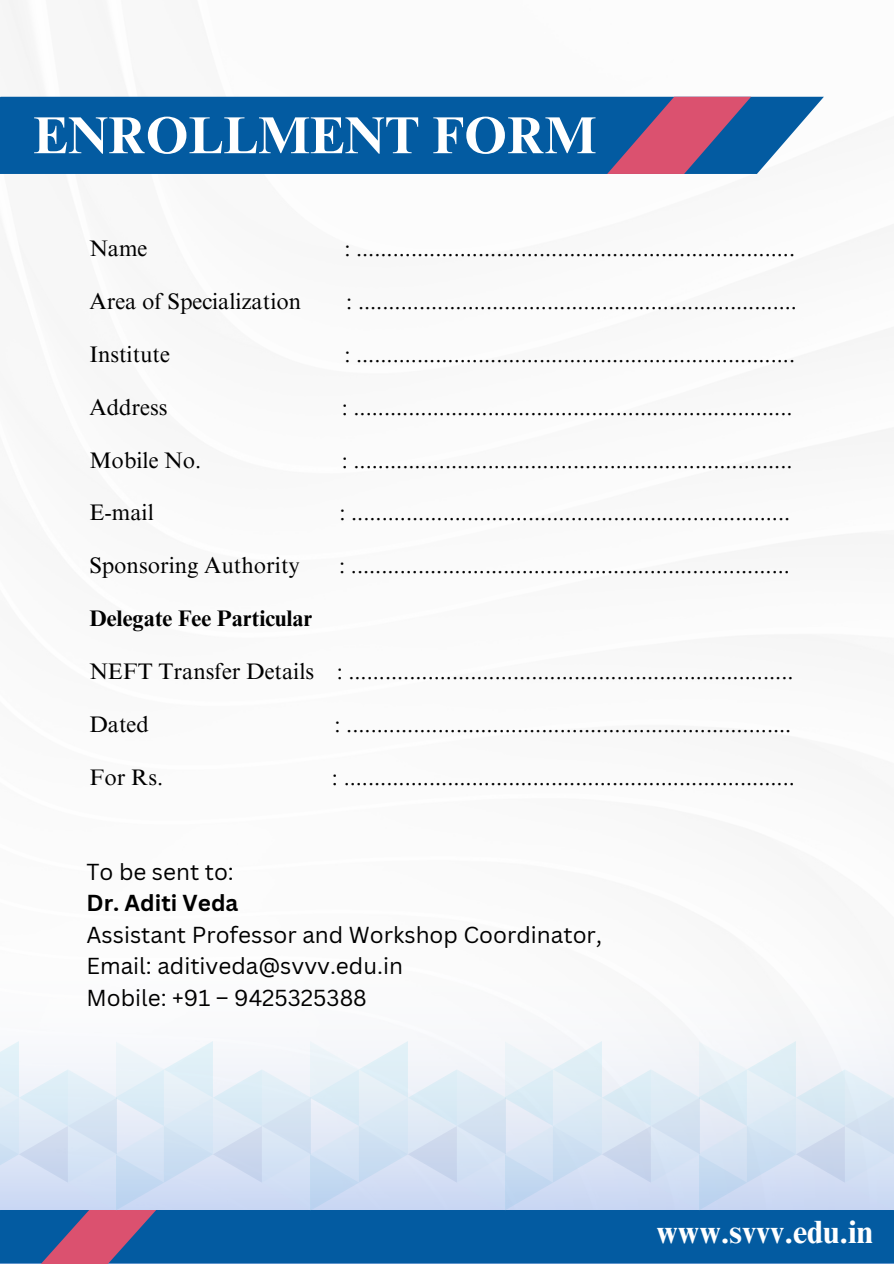
<style>
.page{position:relative;width:894px;height:1264px;background:#fff}
.page>*{position:absolute;margin:0;border:0;box-sizing:border-box;transform-origin:0 0}
.t1{font:700 52.05px "Times NRMT Pro";color:#fff}
.t2{font:700 32.25px "Times NRMT Pro";color:#fff}
.t3{font:22.5px "Times NRMT Pro";color:#000}
.t4{font:22.5px "Canva Sans";color:#000}
.t5{font:700 22.5px "Times NRMT Pro";color:#000}
.t6{font:700 22.5px "Canva Sans";color:#000}
</style>
<div class="page">
<div style="left:0;top:97px;width:823px;height:77px;background:#035ba1"></div>
<svg style="left:607px;top:97px;width:143px;height:77px;background:#775586"></svg>
<div style="left:0;top:967px;width:893px;height:296px;background:#f9fafb"></div>
<div style="left:0;top:1209px;width:893px;height:54px;background:#035ba1"></div>
<svg style="left:22px;top:1209px;width:134px;height:54px;background:#705889"></svg>
<img style="left:0;top:1041px;width:893px;height:168px">
<h1 class="t1" style="left:33px;top:116px;width:564px">ENROLLMENT FORM</h1>
<p class="t3" style="left:89px;top:240px;width:60px">Name</p>
<p class="t3" style="left:344px;top:240px;width:452px">: ........................................................................</p>
<p class="t3" style="left:89px;top:293px;width:213px">Area of Specialization</p>
<p class="t3" style="left:346px;top:293px;width:452px">: ........................................................................</p>
<p class="t3" style="left:89px;top:345px;width:82px">Institute</p>
<p class="t3" style="left:344px;top:345px;width:452px">: ........................................................................</p>
<p class="t3" style="left:89px;top:398px;width:79px">Address</p>
<p class="t3" style="left:342px;top:398px;width:452px">: ........................................................................</p>
<p class="t3" style="left:89px;top:451px;width:113px">Mobile No.</p>
<p class="t3" style="left:342px;top:451px;width:452px">: ........................................................................</p>
<p class="t3" style="left:89px;top:504px;width:66px">E-mail</p>
<p class="t3" style="left:339px;top:504px;width:452px">: ........................................................................</p>
<p class="t3" style="left:89px;top:557px;width:212px">Sponsoring Authority</p>
<p class="t3" style="left:339px;top:557px;width:452px">: ........................................................................</p>
<p class="t5" style="left:89px;top:610px;width:225px">Delegate Fee Particular</p>
<p class="t3" style="left:89px;top:663px;width:705px">NEFT Transfer Details : .........................................................................</p>
<p class="t3" style="left:89px;top:716px;width:61px">Dated</p>
<p class="t3" style="left:334px;top:716px;width:458px">: .........................................................................</p>
<p class="t3" style="left:89px;top:768px;width:75px">For Rs.</p>
<p class="t3" style="left:332px;top:768px;width:464px">: ..........................................................................</p>
<p class="t4" style="left:86px;top:855px;width:149px">To be sent to:</p>
<p class="t6" style="left:86px;top:887px;width:153px">Dr. Aditi Veda</p>
<p class="t4" style="left:86px;top:918px;width:517px">Assistant Professor and Workshop Coordinator,</p>
<p class="t4" style="left:86px;top:950px;width:318px">Email: aditiveda@svvv.edu.in</p>
<p class="t4" style="left:86px;top:981px;width:282px">Mobile: +91 – 9425325388</p>
<p class="t2" style="left:656px;top:1219px;width:218px">www.svvv.edu.in</p>
</div>
